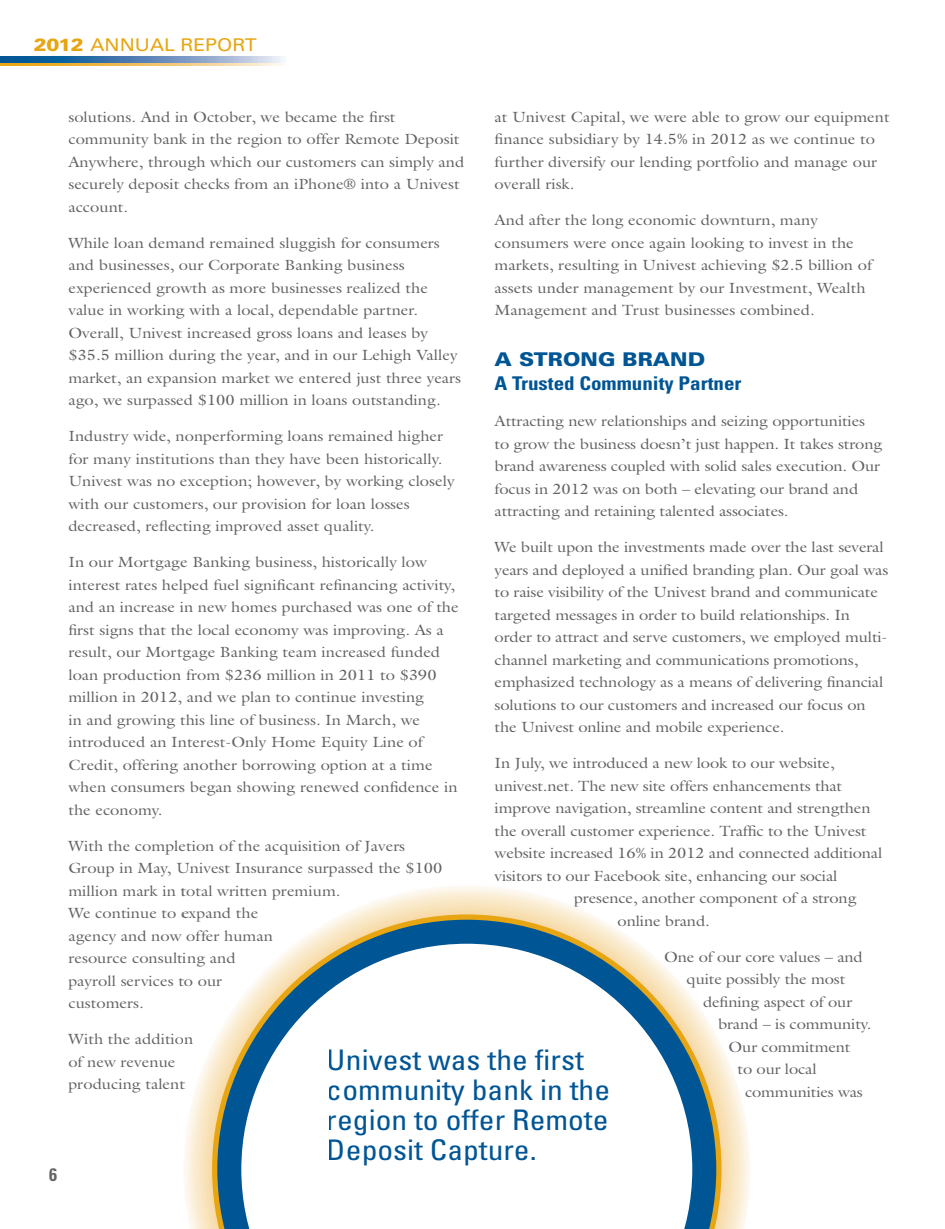
<style>
.page{position:relative;width:945px;height:1229px;background:#fff}
.page>*{position:absolute;margin:0;border:0;box-sizing:border-box;transform-origin:0 0}
.t1{font:condensed 28.35px/30px "Univers";color:#005595;scale:1.11 1}
.t2{font:700 condensed 18.9px "Univers";color:#005595;scale:1.11 1}
.t3{font:900 18.9px "Univers";color:#005595;scale:1.11 1}
.t4{font:700 condensed 18px "Univers";color:#636366}
.t5{font:17.55px "Univers";color:#e7a512;scale:1.11 1}
.t6{font:14.85px/22.5px "Galliard";color:#636366;scale:1.11 1}
.s1{font-weight:900}
</style>
<div class="page">
<svg style="left:0;top:63px;width:283px;height:3px"></svg>
<svg style="left:0;top:57px;width:283px;height:6px;background:#5c8cbb"></svg>
<svg style="left:184px;top:886px;width:566px;height:342px"></svg>
<svg style="left:212px;top:914px;width:510px;height:314px"></svg>
<svg style="left:217px;top:919px;width:499px;height:309px"></svg>
<p class="t5" style="left:33px;top:34px;width:203px"><span class="s1">2012</span> ANNUAL REPORT</p>
<p class="t4" style="left:49px;top:1163px;width:9px">6</p>
<p class="t6" style="left:68px;top:105px;width:358px">solutions. And in October, we became the first community bank in the region to offer Remote Deposit Anywhere, through which our customers can simply and securely deposit checks from an iPhone® into a Univest account.</p>
<p class="t6" style="left:68px;top:231px;width:355px">While loan demand remained sluggish for consumers and businesses, our Corporate Banking business experienced growth as more businesses realized the value in working with a local, dependable partner.<br>Overall, Univest increased gross loans and leases by $35.5 million during the year, and in our Lehigh Valley market, an expansion market we entered just three years ago, we surpassed $100 million in loans outstanding.</p>
<p class="t6" style="left:68px;top:425px;width:349px">Industry wide, nonperforming loans remained higher for many institutions than they have been historically.<br>Univest was no exception; however, by working closely with our customers, our provision for loan losses decreased, reflecting improved asset quality.</p>
<p class="t6" style="left:68px;top:551px;width:353px">In our Mortgage Banking business, historically low interest rates helped fuel significant refinancing activity, and an increase in new homes purchased was one of the first signs that the local economy was improving. As a result, our Mortgage Banking team increased funded loan production from $236 million in 2011 to $390 million in 2012, and we plan to continue investing<br>in and growing this line of business. In March, we introduced an Interest-Only Home Equity Line of Credit, offering another borrowing option at a time when consumers began showing renewed confidence in the economy.</p>
<p class="t6" style="left:68px;top:834px;width:338px">With the completion of the acquisition of Javers<br>Group in May, Univest Insurance surpassed the $100 million mark in total written premium.<br>We continue to expand the<br>agency and now offer human<br>resource consulting and<br>payroll services to our<br>customers.</p>
<p class="t6" style="left:68px;top:1028px;width:114px">With the addition of new revenue producing talent</p>
<p class="t6" style="left:495px;top:105px;width:357px">at Univest Capital, we were able to grow our equipment finance subsidiary by 14.5% in 2012 as we continue to further diversify our lending portfolio and manage our overall risk.</p>
<p class="t6" style="left:495px;top:209px;width:341px">And after the long economic downturn, many consumers were once again looking to invest in the markets, resulting in Univest achieving $2.5 billion of assets under management by our Investment, Wealth Management and Trust businesses combined.</p>
<p class="t3" style="left:495px;top:347px;width:191px">A STRONG BRAND</p>
<p class="t2" style="left:495px;top:372px;width:224px">A Trusted Community Partner</p>
<p class="t6" style="left:495px;top:410px;width:351px">Attracting new relationships and seizing opportunities to grow the business doesn’t just happen. It takes strong brand awareness coupled with solid sales execution. Our focus in 2012 was on both – elevating our brand and attracting and retaining talented associates.</p>
<p class="t6" style="left:495px;top:536px;width:356px">We built upon the investments made over the last several years and deployed a unified branding plan. Our goal was to raise visibility of the Univest brand and communicate targeted messages in order to build relationships. In order to attract and serve customers, we employed multi&shy;channel marketing and communications promotions, emphasized technology as a means of delivering financial solutions to our customers and increased our focus on the Univest online and mobile experience.</p>
<p class="t6" style="left:495px;top:752px;width:308px">In July, we introduced a new look to our website,</p>
<p class="t6" style="left:495px;top:774px;width:315px">univest.net. The new site offers enhancements that</p>
<p class="t6" style="left:495px;top:797px;width:340px">improve navigation, streamline content and strengthen</p>
<p class="t6" style="left:495px;top:819px;width:337px">the overall customer experience. Traffic to the Univest</p>
<p class="t6" style="left:495px;top:842px;width:351px">website increased 16% in 2012 and connected additional</p>
<p class="t6" style="left:495px;top:864px;width:310px">visitors to our Facebook site, enhancing our social</p>
<p class="t6" style="left:574px;top:887px;width:256px">presence, another component of a strong</p>
<p class="t6" style="left:618px;top:909px;width:84px">online brand.</p>
<p class="t6" style="left:664px;top:945px;width:180px;text-align:center">One of our core values – and quite possibly the most</p>
<p class="t6" style="left:703px;top:990px;width:136px">defining aspect of our</p>
<p class="t6" style="left:718px;top:1013px;width:140px">brand – is community.</p>
<p class="t6" style="left:729px;top:1035px;width:111px">Our commitment</p>
<p class="t6" style="left:738px;top:1058px;width:73px">to our local</p>
<p class="t6" style="left:745px;top:1080px;width:108px">communities was</p>
<h1 class="t1" style="left:327px;top:1044px;width:257px">Univest was the first community bank in the region to offer Remote<br>Deposit Capture.</h1>
</div>
